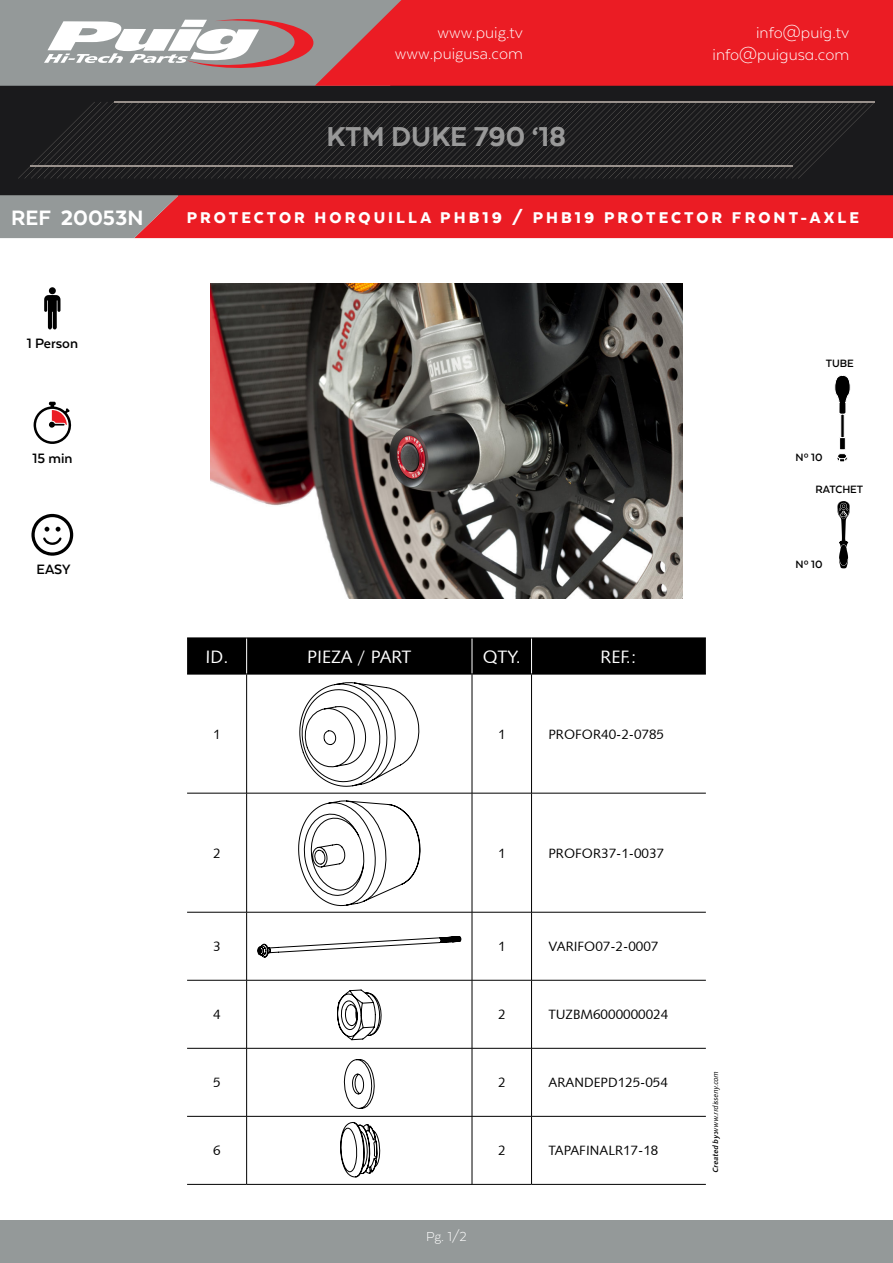
<style>
.page{position:relative;width:893px;height:1263px;background:#fff}
.page>*{position:absolute;margin:0;border:0;box-sizing:border-box;transform-origin:0 0}
.t1{font:800 31.5px "Texta";color:#999}
.t2{font:800 24px "Texta";color:#fff}
.t3{font:900 18px "Texta";letter-spacing:.17em;color:#fff}
.t4{font:300 18px/21.6px "Texta Alt";color:#fff;text-align:right}
.t5{font:300 18px/21.6px "Texta";color:#fff;text-align:right}
.t6{font:18px "Humanist 531 BT Roman A";color:#fff}
.t7{font:700 15.6px "Texta Alt";color:#000}
.t8{font:300 15px "Texta";color:#fff}
.t9{font:13.5px "Humanist 531 BT Roman A";color:#000}
.t10{font:700 12.15px "Texta Alt";color:#000}
.t11{font:italic 7.5px "Humanist 531 BT Roman A";color:#000}
.s1{font-family:"Humanist 531 BT Bold A"}
</style>
<div class="page">
<div style="left:187px;top:638px;width:519px;height:36px;background:#000"></div>
<hr style="left:246px;top:638px;width:1px;height:36px;background:#fff">
<hr style="left:472px;top:638px;width:1px;height:36px;background:#fff">
<hr style="left:531px;top:638px;width:1px;height:36px;background:#fff">
<hr style="left:187px;top:637px;width:60px;height:1px;background:#000">
<hr style="left:247px;top:637px;width:225px;height:1px;background:#000">
<hr style="left:472px;top:637px;width:59px;height:1px;background:#000">
<hr style="left:531px;top:637px;width:175px;height:1px;background:#000">
<hr style="left:187px;top:674px;width:60px;height:1px;background:#000">
<hr style="left:247px;top:674px;width:225px;height:1px;background:#000">
<hr style="left:472px;top:674px;width:59px;height:1px;background:#000">
<hr style="left:531px;top:674px;width:175px;height:1px;background:#000">
<hr style="left:246px;top:674px;width:1px;height:119px;background:#000">
<hr style="left:472px;top:674px;width:1px;height:119px;background:#000">
<hr style="left:531px;top:674px;width:1px;height:119px;background:#000">
<hr style="left:246px;top:793px;width:1px;height:119px;background:#000">
<hr style="left:472px;top:793px;width:1px;height:119px;background:#000">
<hr style="left:531px;top:793px;width:1px;height:119px;background:#000">
<hr style="left:187px;top:912px;width:60px;height:1px;background:#000">
<hr style="left:247px;top:912px;width:225px;height:1px;background:#000">
<hr style="left:246px;top:912px;width:1px;height:68px;background:#000">
<hr style="left:472px;top:912px;width:59px;height:1px;background:#000">
<hr style="left:472px;top:912px;width:1px;height:68px;background:#000">
<hr style="left:531px;top:912px;width:175px;height:1px;background:#000">
<hr style="left:531px;top:912px;width:1px;height:68px;background:#000">
<hr style="left:187px;top:980px;width:60px;height:1px;background:#000">
<hr style="left:247px;top:980px;width:225px;height:1px;background:#000">
<hr style="left:246px;top:980px;width:1px;height:68px;background:#000">
<hr style="left:472px;top:980px;width:59px;height:1px;background:#000">
<hr style="left:472px;top:980px;width:1px;height:68px;background:#000">
<hr style="left:531px;top:980px;width:175px;height:1px;background:#000">
<hr style="left:531px;top:980px;width:1px;height:68px;background:#000">
<hr style="left:187px;top:1048px;width:60px;height:1px;background:#000">
<hr style="left:247px;top:1048px;width:225px;height:1px;background:#000">
<hr style="left:246px;top:1048px;width:1px;height:68px;background:#000">
<hr style="left:472px;top:1048px;width:59px;height:1px;background:#000">
<hr style="left:472px;top:1048px;width:1px;height:68px;background:#000">
<hr style="left:531px;top:1048px;width:175px;height:1px;background:#000">
<hr style="left:531px;top:1048px;width:1px;height:68px;background:#000">
<hr style="left:187px;top:1116px;width:60px;height:1px;background:#000">
<hr style="left:247px;top:1116px;width:225px;height:1px;background:#000">
<hr style="left:246px;top:1116px;width:1px;height:68px;background:#000">
<hr style="left:472px;top:1116px;width:59px;height:1px;background:#000">
<hr style="left:472px;top:1116px;width:1px;height:68px;background:#000">
<hr style="left:531px;top:1116px;width:175px;height:1px;background:#000">
<hr style="left:531px;top:1116px;width:1px;height:68px;background:#000">
<hr style="left:187px;top:1184px;width:60px;height:1px;background:#000">
<hr style="left:247px;top:1184px;width:225px;height:1px;background:#000">
<hr style="left:472px;top:1184px;width:59px;height:1px;background:#000">
<hr style="left:531px;top:1184px;width:175px;height:1px;background:#000">
<hr style="left:187px;top:793px;width:60px;height:1px;background:#000">
<hr style="left:247px;top:793px;width:225px;height:1px;background:#000">
<hr style="left:472px;top:793px;width:59px;height:1px;background:#000">
<hr style="left:531px;top:793px;width:175px;height:1px;background:#000">
<svg style="left:257px;top:936px;width:204px;height:21px"></svg>
<svg style="left:343px;top:1059px;width:32px;height:50px"></svg>
<svg style="left:337px;top:989px;width:44px;height:51px"></svg>
<svg style="left:299px;top:682px;width:121px;height:105px"></svg>
<svg style="left:298px;top:801px;width:123px;height:105px"></svg>
<svg style="left:340px;top:1122px;width:40px;height:55px"></svg>
<img style="left:210px;top:283px;width:473px;height:315px">
<div style="left:0;top:1220px;width:893px;height:43px;background:#949999"></div>
<div style="left:0;top:85px;width:893px;height:110px;background:#1a1a1c"></div>
<hr style="left:114px;top:101px;width:761px;height:1px;background:#99918c">
<svg style="left:18px;top:102px;width:857px;height:76px"></svg>
<div style="left:476px;top:0;width:417px;height:86px;background:#eb1c24"></div>
<svg style="left:0;top:0;width:476px;height:86px;background:#b88284"></svg>
<svg style="left:0;top:195px;width:893px;height:43px;background:#da3138"></svg>
<svg style="left:33px;top:402px;width:39px;height:42px"></svg>
<svg style="left:44px;top:287px;width:17px;height:42px"></svg>
<svg style="left:837px;top:501px;width:13px;height:67px"></svg>
<svg style="left:834px;top:375px;width:17px;height:87px"></svg>
<svg style="left:31px;top:514px;width:42px;height:42px"></svg>
<h3 class="t5" style="left:395px;top:21px;width:130px">www.puig.tv www.puigusa.com</h3>
<h3 class="t4" style="left:712px;top:22px;width:138px">info@puig.tv info@puigusa.com</h3>
<h1 class="t1" style="left:326px;top:120px;width:241px">KTM DUKE 790 ‘18</h1>
<h2 class="t2" style="left:11px;top:205px;width:134px">REF 20053N</h2>
<h3 class="t3" style="left:187px;top:208px;width:674px">PROTECTOR HORQUILLA PHB19 / PHB19 PROTECTOR FRONT-AXLE</h3>
<p class="t7" style="left:27px;top:335px;width:53px">1 Person</p>
<p class="t10" style="left:826px;top:357px;width:30px">TUBE</p>
<p class="t7" style="left:32px;top:450px;width:42px">15 min</p>
<p class="t10" style="left:796px;top:451px;width:28px">Nº 10</p>
<p class="t7" style="left:37px;top:562px;width:35px">EASY</p>
<p class="t6" style="left:205px;top:645px;width:24px">ID.</p>
<p class="t6" style="left:307px;top:645px;width:106px">PIEZA / PART</p>
<p class="t6" style="left:483px;top:645px;width:39px">QTY.</p>
<p class="t6" style="left:601px;top:645px;width:38px">REF.:</p>
<p class="t9" style="left:213px;top:725px;width:9px">1</p>
<p class="t9" style="left:498px;top:725px;width:9px">1</p>
<p class="t9" style="left:549px;top:725px;width:117px">PROFOR40-2-0785</p>
<p class="t9" style="left:213px;top:845px;width:9px">2</p>
<p class="t9" style="left:498px;top:845px;width:9px">1</p>
<p class="t9" style="left:549px;top:845px;width:117px">PROFOR37-1-0037</p>
<p class="t9" style="left:213px;top:938px;width:9px">3</p>
<p class="t9" style="left:498px;top:938px;width:9px">1</p>
<p class="t9" style="left:549px;top:938px;width:111px">VARIFO07-2-0007</p>
<p class="t9" style="left:213px;top:1006px;width:9px">4</p>
<p class="t9" style="left:498px;top:1006px;width:9px">2</p>
<p class="t9" style="left:549px;top:1006px;width:121px">TUZBM6000000024</p>
<p class="t9" style="left:213px;top:1074px;width:9px">5</p>
<p class="t9" style="left:498px;top:1074px;width:9px">2</p>
<p class="t9" style="left:549px;top:1074px;width:121px">ARANDEPD125-054</p>
<p class="t9" style="left:213px;top:1142px;width:9px">6</p>
<p class="t9" style="left:498px;top:1142px;width:9px">2</p>
<p class="t9" style="left:549px;top:1142px;width:111px">TAPAFINALR17-18</p>
<p class="t8" style="left:426px;top:1228px;width:42px">Pg. 1/2</p>
<p class="t11" style="left:711px;top:1172px;width:104px;rotate:-90deg"><span class="s1">Created by :</span>www.rrdisseny.com</p>
<p class="t10" style="left:816px;top:483px;width:49px">RATCHET</p>
<p class="t10" style="left:796px;top:559px;width:28px">Nº 10</p>
</div>
